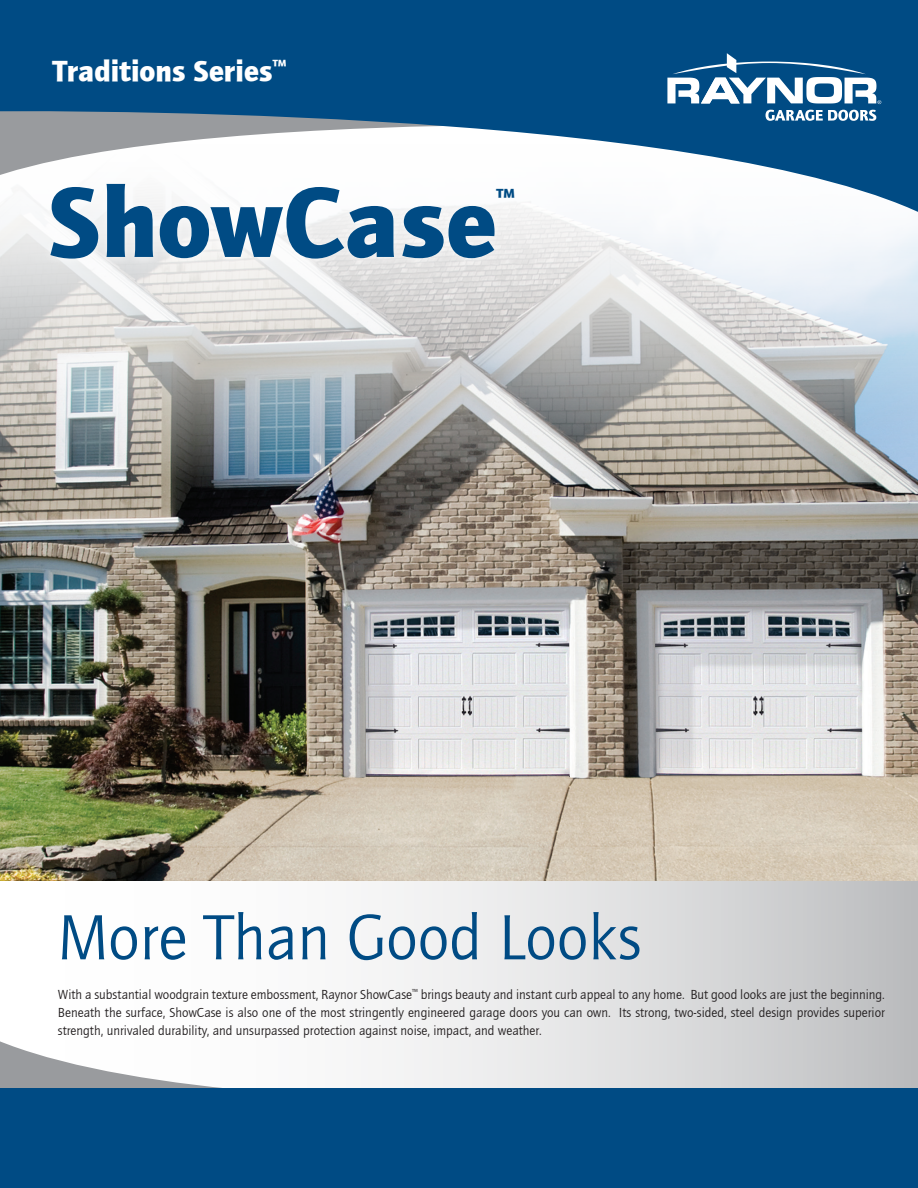
<style>
.page{position:relative;width:918px;height:1188px;background:#fff}
.page>*{position:absolute;margin:0;border:0;box-sizing:border-box;transform-origin:0 0}
.t1{font:102px "Quay Sans ITCTT Black";color:#004b84}
.t2{font:66px "Quay Sans ITCTT Book";color:#004b84}
.t3{font:30px "Quay Sans ITCTT Black";color:#fff}
.t4{font:23.55px "Quay Sans ITCTT Black";color:#004b84}
.t5{font:13.5px/18px "Quay Sans ITCTT Book";color:#231f20;text-align:justify}
</style>
<div class="page">
<div style="left:0;top:865px;width:918px;height:224px;background:linear-gradient(to right,#fff,#c6c7c9)"></div>
<img style="left:0;top:221px;width:918px;height:659px">
<svg style="left:0;top:1034px;width:918px;height:55px"></svg>
<div style="left:0;top:1089px;width:918px;height:99px;background:#004b84"></div>
<svg style="left:0;top:0;width:918px;height:221px;fill:#004b84"></svg>
<svg style="left:667px;top:53px;width:214px;height:51px"></svg>
<svg style="left:766px;top:110px;width:110px;height:11px"></svg>
<div style="left:42px;top:174px;width:482px;height:94px;background:#fff"></div>
<p class="t3" style="left:53px;top:53px;width:235px">Traditions Series<sup>™</sup></p>
<p class="t1" style="left:47px;top:163px;width:451px">ShowCase</p>
<p class="t4" style="left:497px;top:183px;width:20px">™</p>
<p class="t2" style="left:58px;top:901px;width:585px">More Than Good Looks</p>
<p class="t5" style="left:58px;top:986px;width:829px">With a substantial woodgrain texture embossment, Raynor ShowCase<sup>™</sup> brings beauty and instant curb appeal to any home. But good looks are just the beginning.<br>Beneath the surface, ShowCase is also one of the most stringently engineered garage doors you can own. Its strong, two-sided, steel design provides superior strength, unrivaled durability, and unsurpassed protection against noise, impact, and weather.</p>
</div>
